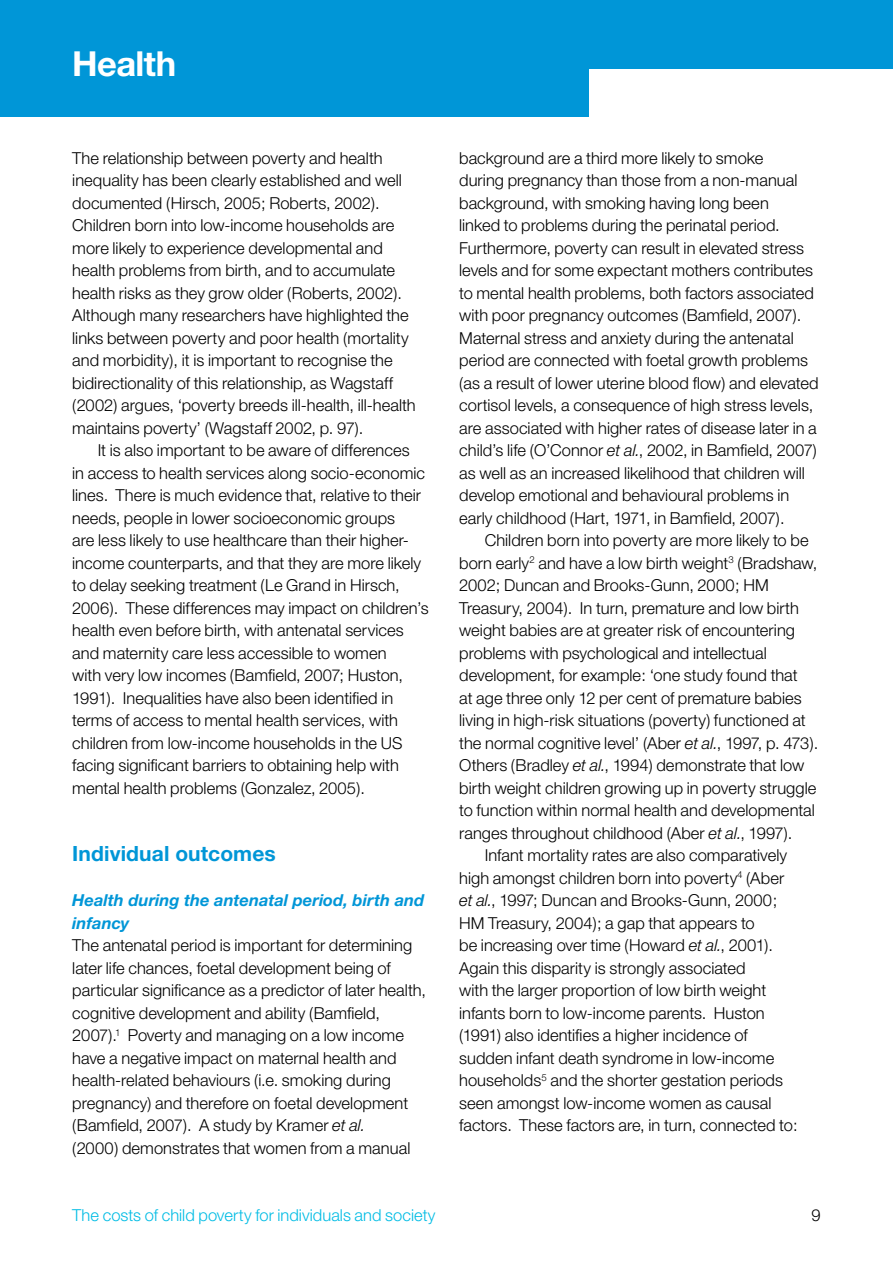
<style>
.page{position:relative;width:893px;height:1263px;background:#fff}
.page>*{position:absolute;margin:0;border:0;box-sizing:border-box;transform-origin:0 0}
.t1{font:700 34.5px "Helvetica Neue";letter-spacing:-.015em;color:#fff}
.t2{font:700 21px "Helvetica Neue";letter-spacing:.005em;color:#0096d7}
.t3{font:300 16.5px/22.5px "Helvetica Neue";color:#000}
.t4{font:italic 700 16.5px/22.5px "Helvetica Neue";color:#0096d7}
.t5{font:300 16.5px "Helvetica Neue";color:#00bce4}
.s1{font-style:italic}
</style>
<div class="page">
<div style="left:292px;top:0;width:601px;height:69px;background:#0096d7"></div>
<div style="left:0;top:0;width:588px;height:117px;background:#0096d7"></div>
<h1 class="t1" style="left:72px;top:42px;width:105px">Health</h1>
<p class="t3" style="left:72px;top:146px;width:345px">The relationship between poverty and health inequality has been clearly established and well documented (Hirsch, 2005; Roberts, 2002).<br>Children born into low-income households are more likely to experience developmental and health problems from birth, and to accumulate health risks as they grow older (Roberts, 2002).<br>Although many researchers have highlighted the links between poverty and poor health (mortality and morbidity), it is important to recognise the bidirectionality of this relationship, as Wagstaff (2002) argues, ‘poverty breeds ill-health, ill-health maintains poverty’ (Wagstaff 2002, p. 97).</p>
<p class="t3" style="left:72px;top:439px;width:358px;text-indent:26px">It is also important to be aware of differences<br>in access to health services along socio-economic lines. There is much evidence that, relative to their needs, people in lower socioeconomic groups<br>are less likely to use healthcare than their higher&shy;income counterparts, and that they are more likely to delay seeking treatment (Le Grand in Hirsch, 2006). These differences may impact on children’s health even before birth, with antenatal services and maternity care less accessible to women<br>with very low incomes (Bamfield, 2007; Huston, 1991). Inequalities have also been identified in terms of access to mental health services, with children from low-income households in the US facing significant barriers to obtaining help with mental health problems (Gonzalez, 2005).</p>
<p class="t2" style="left:72px;top:841px;width:205px">Individual outcomes</p>
<p class="t4" style="left:72px;top:889px;width:353px">Health during the antenatal period, birth and infancy</p>
<p class="t3" style="left:72px;top:934px;width:355px">The antenatal period is important for determining later life chances, foetal development being of particular significance as a predictor of later health, cognitive development and ability (Bamfield, 2007).<sup>1</sup> Poverty and managing on a low income have a negative impact on maternal health and health-related behaviours (i.e. smoking during pregnancy) and therefore on foetal development (Bamfield, 2007). A study by Kramer <span class="s1">et al.<br></span>(2000) demonstrates that women from a manual</p>
<p class="t3" style="left:459px;top:146px;width:361px">background are a third more likely to smoke<br>during pregnancy than those from a non-manual background, with smoking having long been<br>linked to problems during the perinatal period.<br>Furthermore, poverty can result in elevated stress levels and for some expectant mothers contributes to mental health problems, both factors associated with poor pregnancy outcomes (Bamfield, 2007).<br>Maternal stress and anxiety during the antenatal period are connected with foetal growth problems (as a result of lower uterine blood flow) and elevated cortisol levels, a consequence of high stress levels, are associated with higher rates of disease later in a child’s life (O’Connor <span class="s1">et al.</span>, 2002, in Bamfield, 2007) as well as an increased likelihood that children will develop emotional and behavioural problems in early childhood (Hart, 1971, in Bamfield, 2007).</p>
<p class="t3" style="left:485px;top:529px;width:325px">Children born into poverty are more likely to be</p>
<p class="t3" style="left:459px;top:551px;width:360px">born early<sup>2</sup> and have a low birth weight<sup>3</sup> (Bradshaw,</p>
<p class="t3" style="left:459px;top:574px;width:311px">2002; Duncan and Brooks-Gunn, 2000; HM</p>
<p class="t3" style="left:459px;top:596px;width:341px">Treasury, 2004). In turn, premature and low birth</p>
<p class="t3" style="left:459px;top:619px;width:337px">weight babies are at greater risk of encountering</p>
<p class="t3" style="left:459px;top:641px;width:309px">problems with psychological and intellectual</p>
<p class="t3" style="left:459px;top:664px;width:340px">development, for example: ‘one study found that</p>
<p class="t3" style="left:459px;top:686px;width:344px">at age three only 12 per cent of premature babies</p>
<p class="t3" style="left:459px;top:709px;width:348px">living in high-risk situations (poverty) functioned at</p>
<p class="t3" style="left:459px;top:731px;width:361px">the normal cognitive level’ (Aber <span class="s1">et al.</span>, 1997, p. 473).</p>
<p class="t3" style="left:459px;top:754px;width:347px">Others (Bradley <span class="s1">et al.</span>, 1994) demonstrate that low</p>
<p class="t3" style="left:459px;top:776px;width:359px">birth weight children growing up in poverty struggle</p>
<p class="t3" style="left:459px;top:799px;width:357px">to function within normal health and developmental</p>
<p class="t3" style="left:459px;top:821px;width:335px">ranges throughout childhood (Aber <span class="s1">et al.</span>, 1997).</p>
<p class="t3" style="left:485px;top:844px;width:304px">Infant mortality rates are also comparatively</p>
<p class="t3" style="left:459px;top:866px;width:326px">high amongst children born into poverty<sup>4</sup> (Aber</p>
<p class="t3" style="left:459px;top:889px;width:319px"><span class="s1">et al.</span>, 1997; Duncan and Brooks-Gunn, 2000;</p>
<p class="t3" style="left:459px;top:911px;width:297px">HM Treasury, 2004); a gap that appears to</p>
<p class="t3" style="left:459px;top:934px;width:315px">be increasing over time (Howard <span class="s1">et al.</span>, 2001).</p>
<p class="t3" style="left:459px;top:956px;width:288px">Again this disparity is strongly associated</p>
<p class="t3" style="left:459px;top:979px;width:309px">with the larger proportion of low birth weight</p>
<p class="t3" style="left:459px;top:1001px;width:307px">infants born to low-income parents. Huston</p>
<p class="t3" style="left:459px;top:1024px;width:290px">(1991) also identifies a higher incidence of</p>
<p class="t3" style="left:459px;top:1046px;width:317px">sudden infant death syndrome in low-income</p>
<p class="t3" style="left:459px;top:1069px;width:325px">households<sup>5</sup> and the shorter gestation periods</p>
<p class="t3" style="left:459px;top:1091px;width:314px">seen amongst low-income women as causal</p>
<p class="t3" style="left:459px;top:1114px;width:340px">factors. These factors are, in turn, connected to:</p>
<p class="t5" style="left:72px;top:1205px;width:365px">The costs of child poverty for individuals and society</p>
<p class="t3" style="left:811px;top:1204px;width:11px">9</p>
</div>
